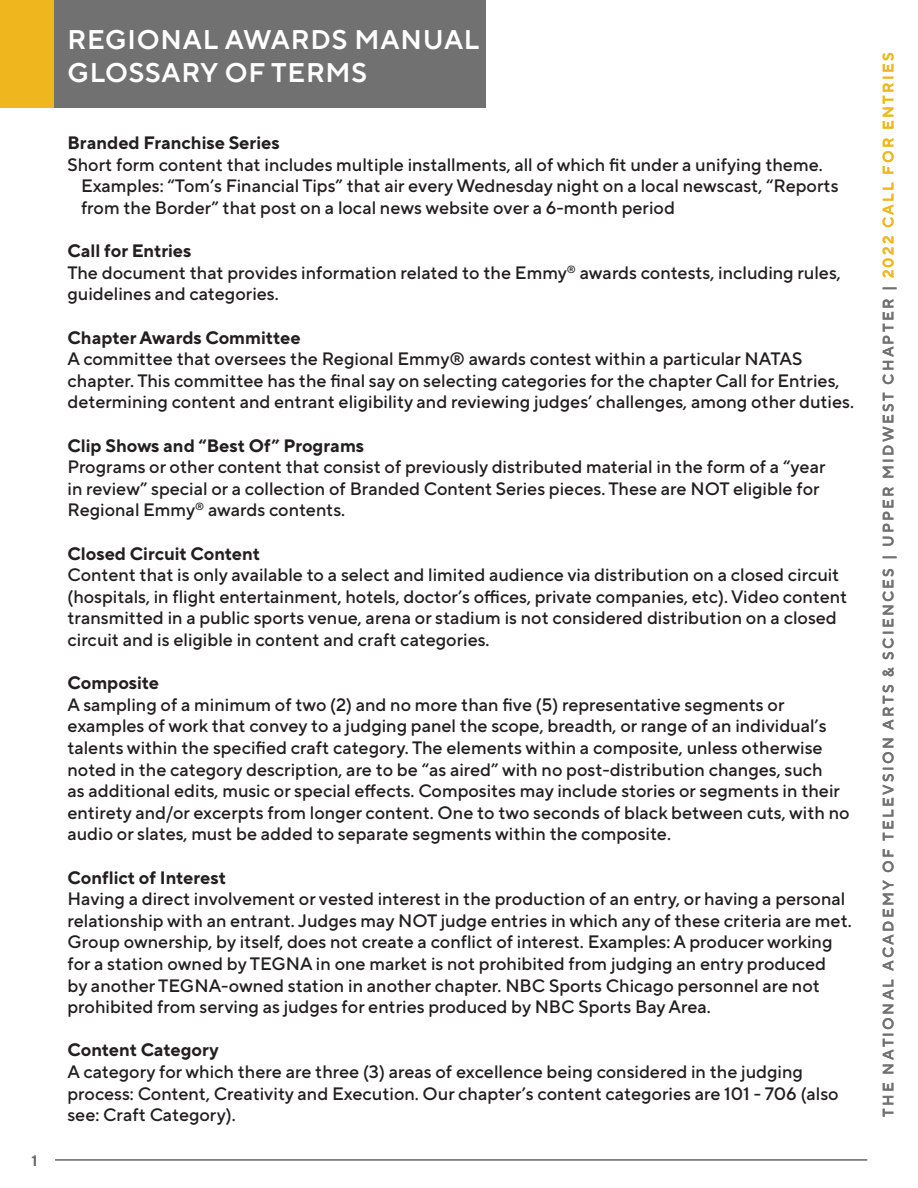
<style>
.page{position:relative;width:918px;height:1188px;background:#fff}
.page>*{position:absolute;margin:0;border:0;box-sizing:border-box;transform-origin:0 0}
.t1{font:600 27px/32.4px "TT Norms Pro";letter-spacing:.03em;color:#fff}
.t2{font:500 18px/21.6px "TT Norms Pro";color:#231f20}
.t3{font:600 15px "TT Norms Pro";letter-spacing:.15em;color:#717172}
.s1{font-weight:700}
.s2{color:#efb71d}
</style>
<div class="page">
<div style="left:0;top:0;width:486px;height:108px;background:#717172"></div>
<div style="left:0;top:0;width:54px;height:108px;background:#efb71d"></div>
<hr style="left:55px;top:1159px;width:812px;height:1px;background:#717172">
<p class="t3" style="left:32px;top:1150px;width:7px">1</p>
<h1 class="t1" style="left:68px;top:22px;width:414px">REGIONAL AWARDS MANUAL<br>GLOSSARY OF TERMS</h1>
<p class="t2" style="left:68px;top:131px;width:757px"><span class="s1">Branded Franchise Series<br></span>Short form content that includes multiple installments, all of which fit under a unifying theme.</p>
<p class="t2" style="left:81px;top:174px;width:759px">Examples: “Tom’s Financial Tips” that air every Wednesday night on a local newscast, “Reports from the Border” that post on a local news website over a 6-month period</p>
<p class="t2" style="left:68px;top:239px;width:775px"><span class="s1">Call for Entries<br></span>The document that provides information related to the Emmy<sup>®</sup> awards contests, including rules, guidelines and categories.</p>
<p class="t2" style="left:68px;top:325px;width:788px"><span class="s1">Chapter Awards Committee<br></span>A committee that oversees the Regional Emmy® awards contest within a particular NATAS chapter. This committee has the final say on selecting categories for the chapter Call for Entries, determining content and entrant eligibility and reviewing judges’ challenges, among other duties.</p>
<p class="t2" style="left:68px;top:433px;width:760px"><span class="s1">Clip Shows and “Best Of” Programs<br></span>Programs or other content that consist of previously distributed material in the form of a “year in review” special or a collection of Branded Content Series pieces. These are NOT eligible for Regional Emmy<sup>®</sup> awards contents.</p>
<p class="t2" style="left:68px;top:541px;width:781px"><span class="s1">Closed Circuit Content<br></span>Content that is only available to a select and limited audience via distribution on a closed circuit (hospitals, in flight entertainment, hotels, doctor’s offices, private companies, etc). Video content transmitted in a public sports venue, arena or stadium is not considered distribution on a closed circuit and is eligible in content and craft categories.</p>
<p class="t2" style="left:68px;top:671px;width:784px"><span class="s1">Composite<br></span>A sampling of a minimum of two (2) and no more than five (5) representative segments or examples of work that convey to a judging panel the scope, breadth, or range of an individual’s talents within the specified craft category. The elements within a composite, unless otherwise noted in the category description, are to be “as aired” with no post-distribution changes, such<br>as additional edits, music or special effects. Composites may include stories or segments in their entirety and/or excerpts from longer content. One to two seconds of black between cuts, with no audio or slates, must be added to separate segments within the composite.</p>
<p class="t2" style="left:68px;top:865px;width:786px"><span class="s1">Conflict of Interest<br></span>Having a direct involvement or vested interest in the production of an entry, or having a personal relationship with an entrant. Judges may NOT judge entries in which any of these criteria are met.<br>Group ownership, by itself, does not create a conflict of interest. Examples: A producer working for a station owned by TEGNA in one market is not prohibited from judging an entry produced<br>by another TEGNA-owned station in another chapter. NBC Sports Chicago personnel are not prohibited from serving as judges for entries produced by NBC Sports Bay Area.</p>
<p class="t2" style="left:68px;top:1038px;width:773px"><span class="s1">Content Category<br></span>A category for which there are three (3) areas of excellence being considered in the judging process: Content, Creativity and Execution. Our chapter’s content categories are 101 - 706 (also see: Craft Category).</p>
<p class="t3" style="left:877px;top:1117px;width:1066px;rotate:-90deg">THE NATIONAL ACADEMY OF TELEVSION ARTS &amp; SCIENCES | UPPER MIDWEST CHAPTER | <span class="s2">2022 CALL FOR ENTRIES</span></p>
</div>
